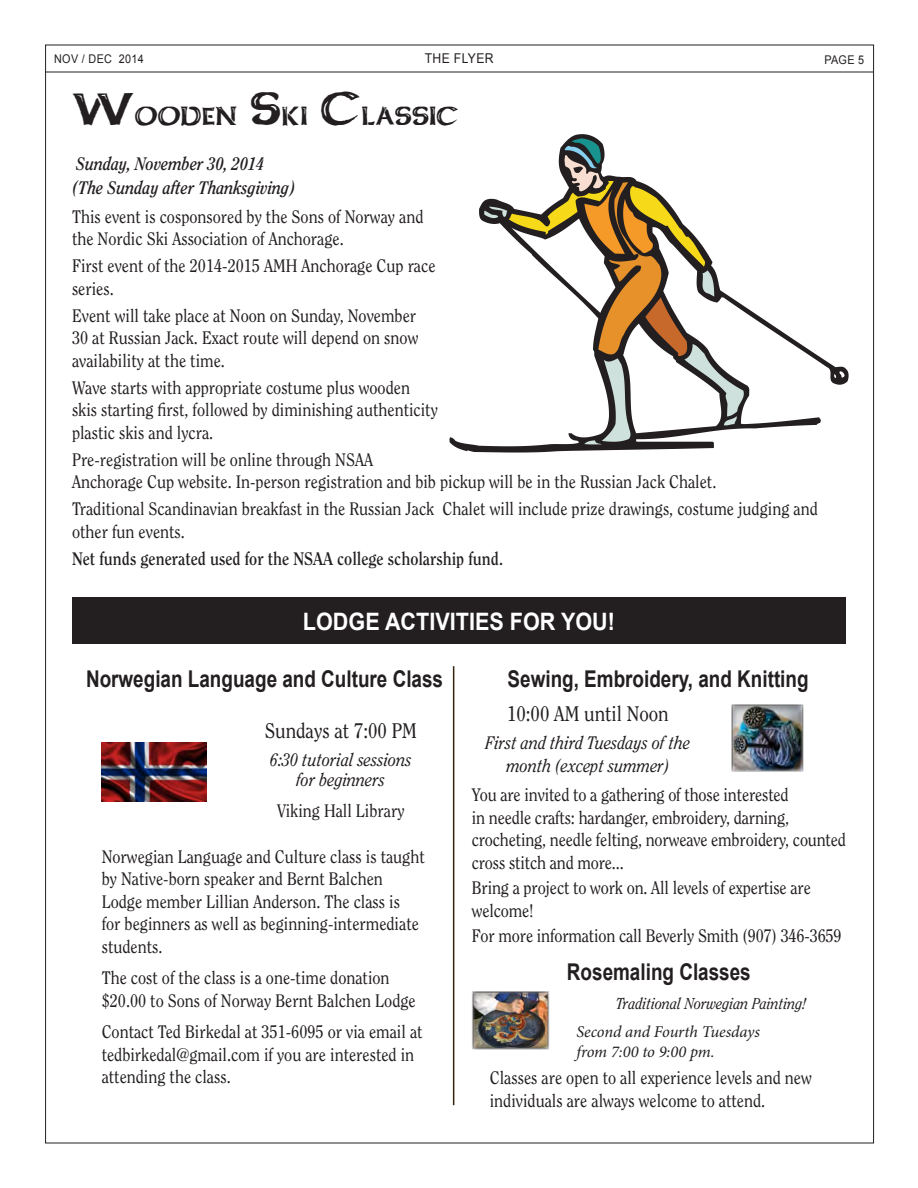
<style>
.page{position:relative;width:918px;height:1188px;background:#fff}
.page>*{position:absolute;margin:0;border:0;box-sizing:border-box;transform-origin:0 0}
.t1{font:42px "Kelt Caps Freehand";color:#231f20}
.Small_Heads{font:700 24px "Arial";color:#fff;scale:.9 1}
.Small_Heads-2{font:700 23.1px "Arial";color:#231f20;scale:.82 1}
.Larger_Body_Text{font:21px "Clearface";color:#231f20;scale:.9 1}
.Bodytext{font:21px "Clearface";color:#231f20;scale:.9 1}
.Larger_Body_Text-2{font:18px/22.5px "Clearface";color:#231f20;scale:.9 1}
.Larger_Body_Text-3{font:700 18px "Clearface";color:#231f20;scale:.9 1}
.Larger_Body_Text-4{font:italic 700 18px "Clearface";color:#231f20;scale:.9 1}
.Larger_Body_Text-5{font:italic 18px/22.5px "Clearface";color:#231f20;text-align:center;scale:.9 1}
.Bodytext-2{font:italic 18px/19.5px "Clearface";color:#231f20;text-align:center;scale:.9 1}
.Bodytext-3{font:18px "Clearface";color:#231f20;scale:.9 1}
.t2{font:italic 16.5px "Minion Pro";letter-spacing:-.01em;color:#231f20}
.Bodytext-4{font:italic 15.75px "Clearface";color:#231f20;scale:.9 1}
.t3{font:13.5px "Arial";letter-spacing:.03em;color:#231f20;scale:.9 1}
.t4{font:12px "Arial";letter-spacing:.03em;color:#231f20;scale:.9 1}
</style>
<div class="page">
<hr style="left:45px;top:72px;width:829px;height:1px;background:#231f20">
<svg style="left:450px;top:134px;width:399px;height:319px"></svg>
<svg style="left:509px;top:138px;width:196px;height:69px"></svg>
<svg style="left:484px;top:207px;width:260px;height:235px"></svg>
<svg style="left:834px;top:371px;width:11px;height:7px"></svg>
<svg style="left:584px;top:416px;width:153px;height:28px"></svg>
<div style="left:731px;top:703px;width:74px;height:70px;background:#231f20;opacity:.5"></div>
<div style="left:72px;top:598px;width:774px;height:46px;background:#231f20"></div>
<hr style="left:453px;top:666px;width:1px;height:439px;background:#34260c">
<img style="left:102px;top:743px;width:105px;height:59px">
<div style="left:472px;top:990px;width:78px;height:60px;background:#231f20;opacity:.5"></div>
<p class="t4" style="left:54px;top:52px;width:101px">NOV / DEC 2014</p>
<p class="t3" style="left:425px;top:51px;width:78px">THE FLYER</p>
<p class="t4" style="left:824px;top:53px;width:46px">PAGE 5</p>
<p class="t1" style="left:72px;top:86px;width:389px">Wooden Ski Classic</p>
<p class="Larger_Body_Text-4" style="left:76px;top:154px;width:211px">Sunday, November 30, 2014</p>
<p class="Larger_Body_Text-4" style="left:72px;top:178px;width:250px">(The Sunday after Thanksgiving)</p>
<p class="Larger_Body_Text-2" style="left:72px;top:205px;width:392px">This event is cosponsored by the Sons of Norway and the Nordic Ski Association of Anchorage.</p>
<p class="Larger_Body_Text-2" style="left:72px;top:255px;width:405px">First event of the 2014-2015 AMH Anchorage Cup race series.</p>
<p class="Larger_Body_Text-2" style="left:72px;top:304px;width:386px">Event will take place at Noon on Sunday, November<br>30 at Russian Jack. Exact route will depend on snow availability at the time.</p>
<p class="Larger_Body_Text-2" style="left:72px;top:376px;width:408px">Wave starts with appropriate costume plus wooden skis starting first, followed by diminishing authenticity plastic skis and lycra.</p>
<p class="Larger_Body_Text-2" style="left:72px;top:448px;width:718px">Pre-registration will be online through NSAA<br>Anchorage Cup website. In-person registration and bib pickup will be in the Russian Jack Chalet.</p>
<p class="Larger_Body_Text-2" style="left:72px;top:498px;width:830px">Traditional Scandinavian breakfast in the Russian Jack Chalet will include prize drawings, costume judging and other fun events.</p>
<p class="Larger_Body_Text-3" style="left:72px;top:548px;width:481px">Net funds generated used for the NSAA college scholarship fund.</p>
<p class="Small_Heads" style="left:303px;top:608px;width:348px">LODGE ACTIVITIES FOR YOU!</p>
<p class="Small_Heads-2" style="left:86px;top:665px;width:437px">Norwegian Language and Culture Class</p>
<p class="Small_Heads-2" style="left:508px;top:665px;width:369px">Sewing, Embroidery, and Knitting</p>
<p class="Bodytext" style="left:265px;top:718px;width:171px">Sundays at 7:00 PM</p>
<p class="Bodytext-2" style="left:270px;top:750px;width:159px">6:30 tutorial sessions for beginners</p>
<p class="Bodytext-3" style="left:277px;top:800px;width:143px">Viking Hall Library</p>
<p class="Larger_Body_Text-2" style="left:102px;top:845px;width:361px">Norwegian Language and Culture class is taught by Native-born speaker and Bernt Balchen Lodge member Lillian Anderson. The class is<br>for beginners as well as beginning-intermediate students.</p>
<p class="Larger_Body_Text-2" style="left:102px;top:966px;width:351px">The cost of the class is a one-time donation $20.00 to Sons of Norway Bernt Balchen Lodge</p>
<p class="Larger_Body_Text-2" style="left:102px;top:1020px;width:358px">Contact Ted Birkedal at 351-6095 or via email at tedbirkedal@gmail.com if you are interested in attending the class.</p>
<p class="Larger_Body_Text" style="left:507px;top:701px;width:181px">10:00 AM until Noon</p>
<p class="Larger_Body_Text-5" style="left:485px;top:731px;width:229px">First and third Tuesdays of the month (except summer)</p>
<p class="Larger_Body_Text-2" style="left:472px;top:784px;width:417px">You are invited to a gathering of those interested<br>in needle crafts: hardanger, embroidery, darning, crocheting, needle felting, norweave embroidery, counted cross stitch and more...</p>
<p class="Larger_Body_Text-2" style="left:472px;top:877px;width:378px">Bring a project to work on. All levels of expertise are welcome!</p>
<p class="Larger_Body_Text-2" style="left:472px;top:925px;width:412px">For more information call Beverly Smith (907) 346-3659</p>
<p class="Small_Heads-2" style="left:567px;top:959px;width:226px">Rosemaling Classes</p>
<p class="Bodytext-4" style="left:616px;top:994px;width:213px">Traditional Norwegian Painting!</p>
<p class="t2" style="left:576px;top:1021px;width:185px">Second and Fourth Tuesdays</p>
<p class="t2" style="left:576px;top:1041px;width:140px">from 7:00 to 9:00 pm.</p>
<p class="Larger_Body_Text-2" style="left:490px;top:1066px;width:359px">Classes are open to all experience levels and new individuals are always welcome to attend.</p>
</div>
